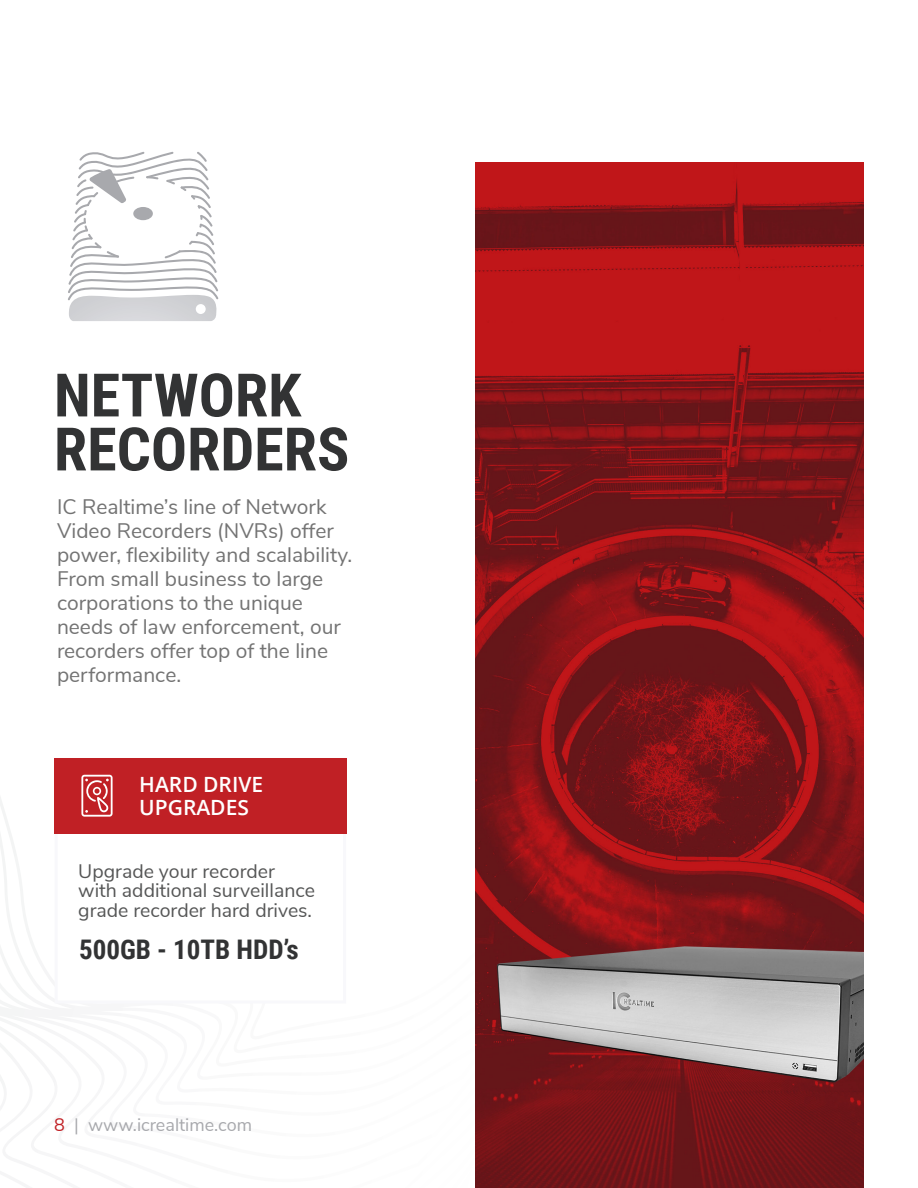
<style>
.page{position:relative;width:918px;height:1188px;background:#fff}
.page>*{position:absolute;margin:0;border:0;box-sizing:border-box;transform-origin:0 0}
.Page_Footer{font:700 60px/54px "Roboto Condensed";color:#323334}
.Page_Footer-2{font:700 27px "Roboto Condensed";color:#323334}
.Page_Footer-3{font:21px/24px "Nunito Sans";color:#737373}
.Page_Footer-4{font:600 21px "Open Sans";color:#fff}
.Page_Footer-5{font:19.5px/19.5px "Nunito Sans";color:#555656}
.Page_Footer-6{font:18px "Nunito Sans";color:#a8a9ad}
.s1{color:#c02025}
</style>
<div class="page">
<svg style="left:0;top:805px;width:347px;height:286px"></svg>
<img style="left:475px;top:162px;width:389px;height:1026px">
<svg style="left:68px;top:151px;width:150px;height:170px"></svg>
<div style="left:55px;top:758px;width:291px;height:246px;background:#fff"></div>
<div style="left:54px;top:758px;width:293px;height:75px;background:#c02025"></div>
<svg style="left:81px;top:775px;width:32px;height:42px"></svg>
<p class="Page_Footer" style="left:54px;top:366px;width:297px">NETWORK<br>RECORDERS</p>
<p class="Page_Footer-3" style="left:57px;top:493px;width:297px">IC Realtime’s line of Network<br>Video Recorders (NVRs) offer power, flexibility and scalability.<br>From small business to large corporations to the unique needs of law enforcement, our recorders offer top of the line performance.</p>
<p class="Page_Footer-4" style="left:139px;top:770px;width:125px">HARD DRIVE</p>
<p class="Page_Footer-4" style="left:139px;top:793px;width:111px">UPGRADES</p>
<p class="Page_Footer-5" style="left:78px;top:860px;width:238px">Upgrade your recorder with additional surveillance grade recorder hard drives.</p>
<p class="Page_Footer-2" style="left:79px;top:930px;width:221px">500GB - 10TB HDD’s</p>
<p class="Page_Footer-6" style="left:54px;top:1111px;width:200px"><span class="s1">8</span> | www.icrealtime.com</p>
</div>
